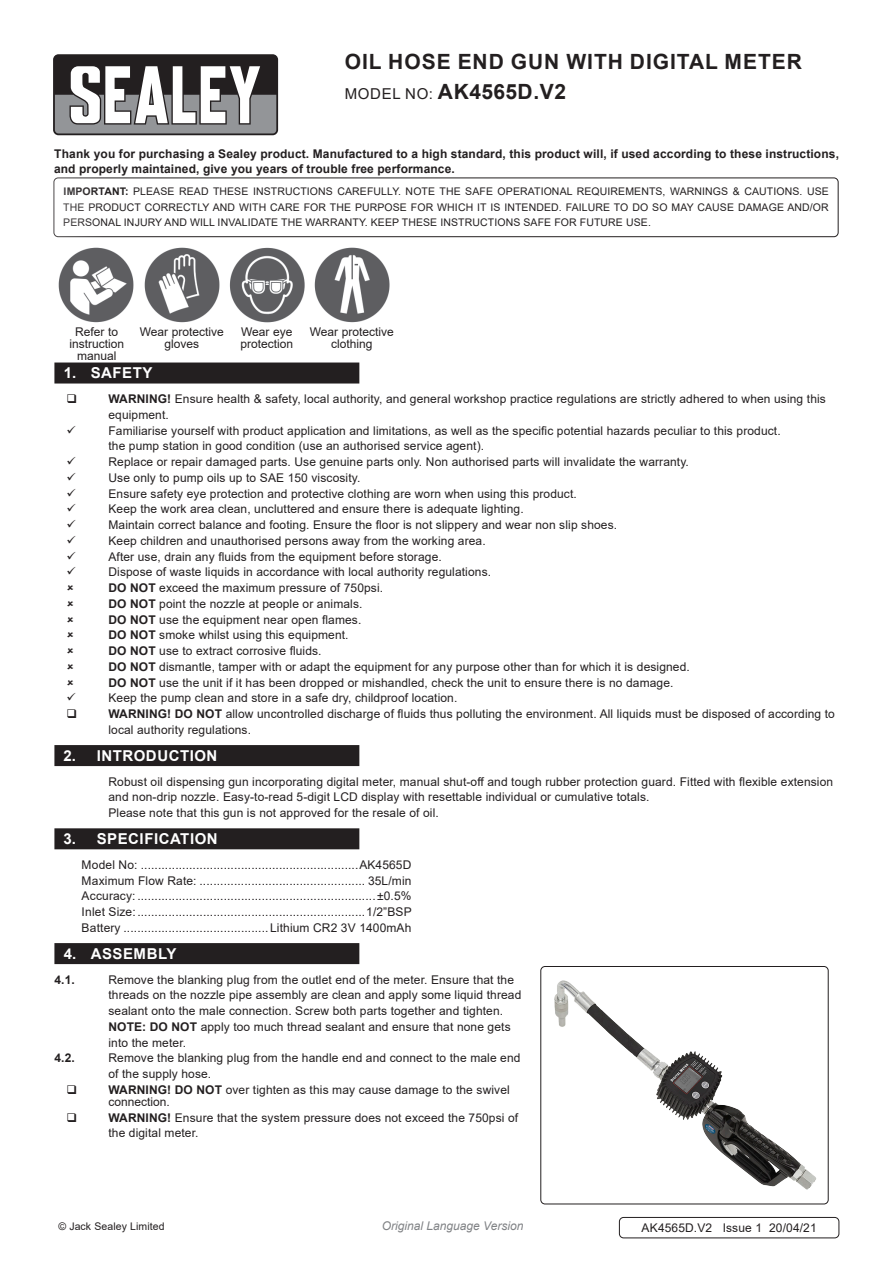
<style>
.page{position:relative;width:893px;height:1263px;background:#fff}
.page>*{position:absolute;margin:0;border:0;box-sizing:border-box;transform-origin:0 0}
.Product_Description{font:700 21px "Arial";letter-spacing:.045em;color:#231f20}
.t1{font:700 15px "Arial";letter-spacing:.035em;color:#fff}
.Body{font:12px/12px "Arial";letter-spacing:.01em;color:#231f20}
.Specifications__Tabb{font:12px "Arial";letter-spacing:.01em;color:#231f20}
.Body-2{font:700 12px/15.8px "Arial";letter-spacing:.01em;color:#231f20}
.Body__Footer{font:12px "Arial";letter-spacing:.01em;color:#231f20}
.t2{font:italic 12px "Arial";color:#808285}
.Body__Justified__7pt{font:10.5px/15.8px "Arial";letter-spacing:.01em;color:#231f20;text-align:justify}
.s1{font-weight:400;font-size:15px}
.s2{font-weight:700}
.s3{font-weight:400;font-size:12px;color:#231f20}
</style>
<div class="page">
<div style="left:54px;top:178px;width:784px;height:59px;border:1px solid #231f20;border-radius:4px"></div>
<div style="left:54px;top:362px;width:305px;height:21px;background:#231f20"></div>
<div style="left:54px;top:745px;width:305px;height:21px;background:#231f20"></div>
<div style="left:54px;top:828px;width:305px;height:21px;background:#231f20"></div>
<div style="left:54px;top:943px;width:305px;height:21px;background:#231f20"></div>
<img style="left:58px;top:247px;width:332px;height:76px">
<svg style="left:53px;top:54px;width:226px;height:82px"></svg>
<div style="left:619px;top:1217px;width:220px;height:21px;border:1px solid #231f20;border-radius:4px"></div>
<img style="left:554px;top:981px;width:121px;height:132px">
<div style="left:540px;top:966px;width:289px;height:238px;border:1px solid #231f20;border-radius:4px"></div>
<p class="Product_Description" style="left:345px;top:47px;width:459px">OIL HOSE END GUN WITH DIGITAL METER</p>
<p class="Product_Description" style="left:345px;top:77px;width:223px"><span class="s1">MODEL NO:</span> AK4565D.V2</p>
<p class="Body-2" style="left:54px;top:146px;width:786px">Thank you for purchasing a Sealey product. Manufactured to a high standard, this product will, if used according to these instructions, and properly maintained, give you years of trouble free performance.</p>
<p class="Body__Justified__7pt" style="left:63px;top:183px;width:767px"><span class="s2">IMPORTANT:</span> PLEASE READ THESE INSTRUCTIONS CAREFULLY. NOTE THE SAFE OPERATIONAL REQUIREMENTS, WARNINGS &amp; CAUTIONS. USE THE PRODUCT CORRECTLY AND WITH CARE FOR THE PURPOSE FOR WHICH IT IS INTENDED. FAILURE TO DO SO MAY CAUSE DAMAGE AND/OR PERSONAL INJURY AND WILL INVALIDATE THE WARRANTY. KEEP THESE INSTRUCTIONS SAFE FOR FUTURE USE.</p>
<p class="Body" style="left:69px;top:326px;width:56px;text-align:center">Refer to instruction</p>
<p class="Body" style="left:77px;top:350px;width:41px">manual</p>
<p class="Body" style="left:140px;top:326px;width:86px;text-align:center">Wear protective gloves</p>
<p class="Body" style="left:240px;top:326px;width:54px">Wear eye protection</p>
<p class="Body" style="left:310px;top:326px;width:86px;text-align:center">Wear protective clothing</p>
<p class="t1" style="left:64px;top:362px;width:90px">1. SAFETY</p>
<p class="Body" style="left:108px;top:391px;width:719px;line-height:15.8px"><span class="s2">WARNING!</span> Ensure health &amp; safety, local authority, and general workshop practice regulations are strictly adhered to when using this equipment.</p>
<p class="Body" style="left:108px;top:424px;width:674px">Familiarise yourself with product application and limitations, as well as the specific potential hazards peculiar to this product.</p>
<p class="Body" style="left:108px;top:440px;width:377px">the pump station in good condition (use an authorised service agent).</p>
<p class="Body" style="left:108px;top:456px;width:582px">Replace or repair damaged parts. Use genuine parts only. Non authorised parts will invalidate the warranty.</p>
<p class="Body" style="left:108px;top:471px;width:253px">Use only to pump oils up to SAE 150 viscosity.</p>
<p class="Body" style="left:108px;top:487px;width:470px">Ensure safety eye protection and protective clothing are worn when using this product.</p>
<p class="Body" style="left:108px;top:503px;width:417px">Keep the work area clean, uncluttered and ensure there is adequate lighting.</p>
<p class="Body" style="left:108px;top:519px;width:510px">Maintain correct balance and footing. Ensure the floor is not slippery and wear non slip shoes.</p>
<p class="Body" style="left:108px;top:534px;width:379px">Keep children and unauthorised persons away from the working area.</p>
<p class="Body" style="left:108px;top:550px;width:335px">After use, drain any fluids from the equipment before storage.</p>
<p class="Body" style="left:108px;top:566px;width:384px">Dispose of waste liquids in accordance with local authority regulations.</p>
<p class="Body" style="left:108px;top:582px;width:276px"><span class="s2">DO NOT</span> exceed the maximum pressure of 750psi.</p>
<p class="Body" style="left:108px;top:597px;width:256px"><span class="s2">DO NOT</span> point the nozzle at people or animals.</p>
<p class="Body" style="left:108px;top:613px;width:254px"><span class="s2">DO NOT</span> use the equipment near open flames.</p>
<p class="Body" style="left:108px;top:629px;width:242px"><span class="s2">DO NOT</span> smoke whilst using this equipment.</p>
<p class="Body" style="left:108px;top:645px;width:215px"><span class="s2">DO NOT</span> use to extract corrosive fluids.</p>
<p class="Body" style="left:108px;top:660px;width:583px"><span class="s2">DO NOT</span> dismantle, tamper with or adapt the equipment for any purpose other than for which it is designed.</p>
<p class="Body" style="left:108px;top:676px;width:567px"><span class="s2">DO NOT</span> use the unit if it has been dropped or mishandled, check the unit to ensure there is no damage.</p>
<p class="Body" style="left:108px;top:692px;width:350px">Keep the pump clean and store in a safe dry, childproof location.</p>
<p class="Body" style="left:108px;top:708px;width:728px"><span class="s2">WARNING! DO NOT</span> allow uncontrolled discharge of fluids thus polluting the environment. All liquids must be disposed of according to</p>
<p class="Body" style="left:108px;top:723px;width:144px">local authority regulations.</p>
<p class="t1" style="left:63px;top:745px;width:156px">2. <span class="s3">i</span> INTRODUCTION</p>
<p class="Body" style="left:108px;top:773px;width:726px;line-height:15.8px">Robust oil dispensing gun incorporating digital meter, manual shut-off and tough rubber protection guard. Fitted with flexible extension and non-drip nozzle. Easy-to-read 5-digit LCD display with resettable individual or cumulative totals.</p>
<p class="Body" style="left:108px;top:807px;width:332px">Please note that this gun is not approved for the resale of oil.</p>
<p class="t1" style="left:63px;top:828px;width:156px">3. <span class="s3">i</span> SPECIFICATION</p>
<p class="Specifications__Tabb" style="left:82px;top:856px;width:331px">Model No: ...............................................................AK4565D</p>
<p class="Specifications__Tabb" style="left:82px;top:872px;width:331px">Maximum Flow Rate: ................................................ 35L/min</p>
<p class="Specifications__Tabb" style="left:82px;top:888px;width:331px">Accuracy: .....................................................................±0.5%</p>
<p class="Specifications__Tabb" style="left:82px;top:904px;width:332px">Inlet Size:..................................................................1/2”BSP</p>
<p class="Specifications__Tabb" style="left:82px;top:919px;width:331px">Battery ..........................................Lithium CR2 3V 1400mAh</p>
<p class="t1" style="left:64px;top:943px;width:114px">4. ASSEMBLY</p>
<p class="Body-2" style="left:54px;top:972px;width:22px">4.1.</p>
<p class="Body" style="left:108px;top:973px;width:407px">Remove the blanking plug from the outlet end of the meter. Ensure that the</p>
<p class="Body" style="left:108px;top:989px;width:414px">threads on the nozzle pipe assembly are clean and apply some liquid thread</p>
<p class="Body" style="left:108px;top:1005px;width:396px">sealant onto the male connection. Screw both parts together and tighten.</p>
<p class="Body" style="left:108px;top:1020px;width:404px"><span class="s2">NOTE: DO NOT</span> apply too much thread sealant and ensure that none gets</p>
<p class="Body" style="left:108px;top:1036px;width:79px">into the meter.</p>
<p class="Body-2" style="left:54px;top:1050px;width:22px">4.2.</p>
<p class="Body" style="left:108px;top:1052px;width:414px">Remove the blanking plug from the handle end and connect to the male end</p>
<p class="Body" style="left:108px;top:1068px;width:104px">of the supply hose.</p>
<p class="Body" style="left:108px;top:1083px;width:403px"><span class="s2">WARNING! DO NOT</span> over tighten as this may cause damage to the swivel</p>
<p class="Body" style="left:108px;top:1095px;width:63px">connection.</p>
<p class="Body" style="left:108px;top:1111px;width:411px"><span class="s2">WARNING!</span> Ensure that the system pressure does not exceed the 750psi of</p>
<p class="Body" style="left:108px;top:1127px;width:92px">the digital meter.</p>
<p class="Body__Justified__7pt" style="left:58px;top:1219px;width:108px">© Jack Sealey Limited</p>
<p class="t2" style="left:382px;top:1218px;width:143px">Original Language Version</p>
<p class="Body__Footer" style="left:642px;top:1220px;width:177px">AK4565D.V2 Issue 1 20/04/21</p>
</div>
